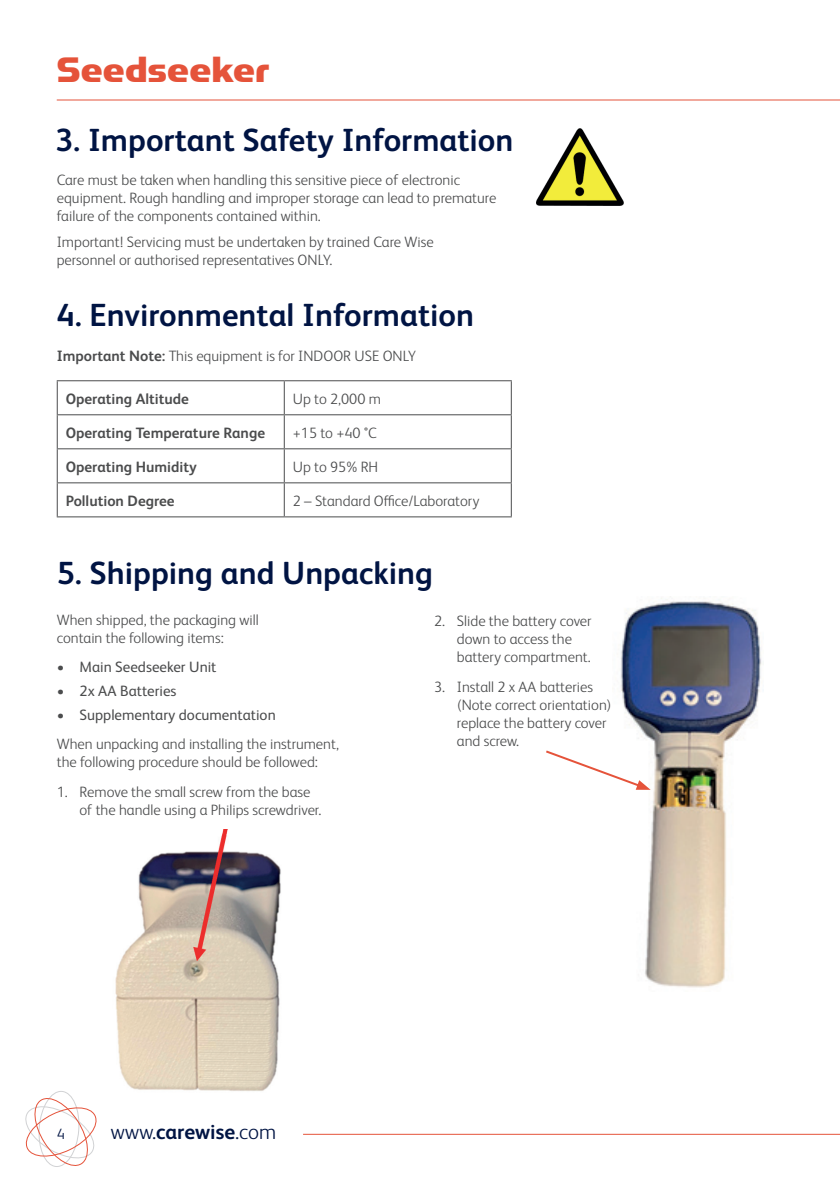
<style>
.page{position:relative;width:840px;height:1191px;background:#fff}
.page>*{position:absolute;margin:0;border:0;box-sizing:border-box;transform-origin:0 0}
.t1{font:40px "Simian Display Chimpanzee";color:#e5533a}
.t2{font:700 32px "FS Albert Pro";color:#001443}
.t3{font:300 21px "FS Albert Pro";letter-spacing:.005em;color:#001443}
.t4{font:300 15px/18px "FS Albert Pro";color:#4b4c4d}
.t5{font:700 15px "FS Albert Pro";color:#4b4c4d}
.t6{font:15px "FS Albert Pro";color:#4b4c4d}
.t7{font:300 15px "FS Albert Pro";color:#001443}
.s1{font-weight:700}
</style>
<div class="page">
<hr style="left:57px;top:99px;width:782px;height:1px;background:#e5533a">
<hr style="left:303px;top:1133px;width:536px;height:1px;background:#e5533a">
<svg style="left:25px;top:1091px;width:72px;height:76px"></svg>
<hr style="left:57px;top:380px;width:227px;height:1px;background:#4b4c4d">
<hr style="left:57px;top:381px;width:1px;height:33px;background:#4b4c4d">
<hr style="left:284px;top:380px;width:227px;height:1px;background:#4b4c4d">
<hr style="left:283px;top:381px;width:1px;height:33px;background:#4b4c4d">
<hr style="left:510px;top:381px;width:1px;height:33px;background:#4b4c4d">
<hr style="left:57px;top:414px;width:227px;height:1px;background:#4b4c4d">
<hr style="left:57px;top:415px;width:1px;height:33px;background:#4b4c4d">
<hr style="left:284px;top:414px;width:227px;height:1px;background:#4b4c4d">
<hr style="left:283px;top:415px;width:1px;height:33px;background:#4b4c4d">
<hr style="left:510px;top:415px;width:1px;height:33px;background:#4b4c4d">
<hr style="left:57px;top:448px;width:227px;height:1px;background:#4b4c4d">
<hr style="left:57px;top:449px;width:1px;height:33px;background:#4b4c4d">
<hr style="left:284px;top:448px;width:227px;height:1px;background:#4b4c4d">
<hr style="left:283px;top:449px;width:1px;height:33px;background:#4b4c4d">
<hr style="left:510px;top:449px;width:1px;height:33px;background:#4b4c4d">
<hr style="left:57px;top:482px;width:227px;height:1px;background:#4b4c4d">
<hr style="left:57px;top:483px;width:1px;height:33px;background:#4b4c4d">
<hr style="left:284px;top:482px;width:227px;height:1px;background:#4b4c4d">
<hr style="left:283px;top:483px;width:1px;height:33px;background:#4b4c4d">
<hr style="left:510px;top:483px;width:1px;height:33px;background:#4b4c4d">
<hr style="left:57px;top:516px;width:227px;height:1px;background:#4b4c4d">
<hr style="left:284px;top:516px;width:227px;height:1px;background:#4b4c4d">
<img style="left:620px;top:596px;width:142px;height:392px">
<img style="left:115px;top:829px;width:166px;height:262px">
<img style="left:536px;top:128px;width:87px;height:77px">
<svg style="left:546px;top:749px;width:104px;height:41px"></svg>
<h1 class="t1" style="left:57px;top:48px;width:214px">Seedseeker</h1>
<h2 class="t2" style="left:55px;top:117px;width:459px">3. Important Safety Information</h2>
<p class="t4" style="left:57px;top:169px;width:441px">Care must be taken when handling this sensitive piece of electronic equipment. Rough handling and improper storage can lead to premature failure of the components contained within.</p>
<p class="t4" style="left:57px;top:232px;width:378px">Important! Servicing must be undertaken by trained Care Wise personnel or authorised representatives ONLY.</p>
<h2 class="t2" style="left:57px;top:293px;width:418px">4. Environmental Information</h2>
<p class="t4" style="left:57px;top:346px;width:360px"><span class="s1">Important Note:</span> This equipment is for INDOOR USE ONLY</p>
<p class="t5" style="left:66px;top:388px;width:125px">Operating Altitude</p>
<p class="t4" style="left:292px;top:388px;width:90px">Up to 2,000 m</p>
<p class="t5" style="left:66px;top:422px;width:201px">Operating Temperature Range</p>
<p class="t4" style="left:292px;top:422px;width:85px">+15 to +40 °C</p>
<p class="t5" style="left:66px;top:456px;width:132px">Operating Humidity</p>
<p class="t4" style="left:292px;top:456px;width:87px">Up to 95% RH</p>
<p class="t5" style="left:66px;top:490px;width:110px">Pollution Degree</p>
<p class="t4" style="left:292px;top:490px;width:188px">2 – Standard Office/Laboratory</p>
<h2 class="t2" style="left:57px;top:551px;width:377px">5. Shipping and Unpacking</h2>
<p class="t4" style="left:57px;top:610px;width:203px">When shipped, the packaging will contain the following items:</p>
<p class="t6" style="left:57px;top:656px;width:161px">• Main Seedseeker Unit</p>
<p class="t6" style="left:57px;top:680px;width:121px">• 2x AA Batteries</p>
<p class="t6" style="left:57px;top:704px;width:220px">• Supplementary documentation</p>
<p class="t4" style="left:57px;top:734px;width:283px">When unpacking and installing the instrument, the following procedure should be followed:</p>
<p class="t4" style="left:79px;top:781px;width:243px;text-indent:-23px">1. Remove the small screw from the base of the handle using a Philips screwdriver.</p>
<p class="t4" style="left:456px;top:611px;width:136px;text-indent:-23px">2. Slide the battery cover down to access the battery compartment.</p>
<p class="t4" style="left:456px;top:676px;width:159px;text-indent:-23px">3. Install 2 x AA batteries (Note correct orientation), replace the battery cover and screw.</p>
<p class="t7" style="left:57px;top:1123px;width:10px">4</p>
<h3 class="t3" style="left:111px;top:1117px;width:167px">www.<span class="s1">carewise</span>.com</h3>
</div>
